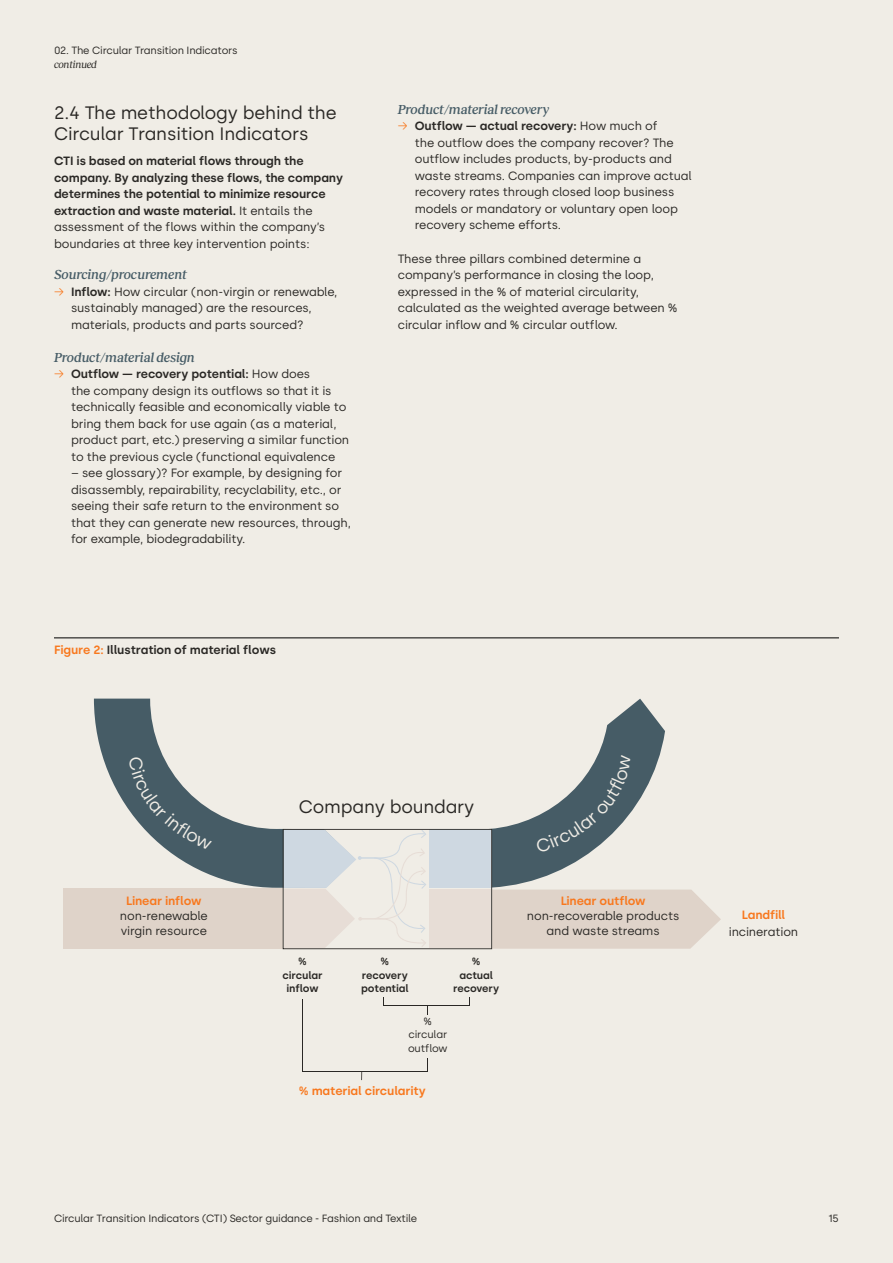
<style>
.page{position:relative;width:893px;height:1263px;background:#f0ede6}
.page>*{position:absolute;margin:0;border:0;box-sizing:border-box;transform-origin:0 0}
.t1{font:18px/21px "Silka";letter-spacing:-.01em;color:#2a2825}
.t2{font:italic 500 13.5px "Reckless";letter-spacing:-.02em;color:#465c66}
.t3{font:12px/16.5px "Silka";letter-spacing:-.01em;color:#2a2825}
.t4{font:600 12px/16.5px "Silka";letter-spacing:-.01em;color:#2a2825}
.t5{font:600 12px "Silka";letter-spacing:-.01em;color:#f8781e}
.t6{font:10.5px/13.5px "Silka";letter-spacing:-.02em;color:#2a2825;text-align:center}
.t7{font:600 10.5px/13.5px "Silka";letter-spacing:-.01em;color:#2a2825;text-align:center}
.t8{font:italic 10.5px "Reckless";letter-spacing:-.03em;color:#2a2825}
.s1{font-weight:400}
.s2{font-weight:300;color:#f8781e}
.s3{font-weight:600}
.s4{color:#f8781e}
</style>
<div class="page">
<hr style="left:54px;top:638px;width:785px;height:1px;background:#000">
<svg style="left:94px;top:699px;width:189px;height:189px"></svg>
<div style="left:63px;top:889px;width:220px;height:60px;background:#dfd3c9"></div>
<hr style="left:384px;top:1005px;width:86px;height:1px;background:#2a2825">
<hr style="left:302px;top:999px;width:1px;height:73px;background:#2a2825">
<svg style="left:427px;top:1058px;width:1px;height:13px"></svg>
<hr style="left:302px;top:1071px;width:126px;height:1px;background:#2a2825">
<svg style="left:128px;top:756px;width:84px;height:94px"></svg>
<svg style="left:283px;top:699px;width:438px;height:250px"></svg>
<p class="t6" style="left:54px;top:44px;width:185px">02. The Circular Transition Indicators</p>
<p class="t8" style="left:54px;top:56px;width:45px">continued</p>
<h1 class="t1" style="left:54px;top:102px;width:284px">2.4 The methodology behind the<br>Circular Transition Indicators</h1>
<p class="t4" style="left:54px;top:153px;width:291px">CTI is based on material flows through the company. By analyzing these flows, the company determines the potential to minimize resource extraction and waste material. <span class="s1">It entails the assessment of the flows within the company’s boundaries at three key intervention points:</span></p>
<p class="t2" style="left:54px;top:265px;width:135px">Sourcing/procurement</p>
<p class="t3" style="left:71px;top:283px;width:268px;text-indent:-17px"><span class="s2">→</span> <span class="s3">Inflow:</span> How circular (non-virgin or renewable, sustainably managed) are the resources, materials, products and parts sourced?</p>
<p class="t2" style="left:54px;top:347px;width:143px">Product/material design</p>
<p class="t3" style="left:71px;top:366px;width:280px;text-indent:-17px"><span class="s2">→</span> <span class="s3">Outflow — recovery potential:</span> How does<br>the company design its outflows so that it is technically feasible and economically viable to bring them back for use again (as a material, product part, etc.) preserving a similar function to the previous cycle (functional equivalence</p>
<p class="t3" style="left:71px;top:465px;width:282px">– see glossary)? For example, by designing for disassembly, repairability, recyclability, etc., or seeing their safe return to the environment so that they can generate new resources, through, for example, biodegradability.</p>
<p class="t4" style="left:54px;top:641px;width:224px"><span class="s4">Figure 2:</span> Illustration of material flows</p>
<p class="t2" style="left:398px;top:100px;width:153px">Product/material recovery</p>
<p class="t3" style="left:415px;top:118px;width:279px;text-indent:-17px"><span class="s2">→</span> <span class="s3">Outflow — actual recovery:</span> How much of<br>the outflow does the company recover? The outflow includes products, by-products and waste streams. Companies can improve actual recovery rates through closed loop business models or mandatory or voluntary open loop recovery scheme efforts.</p>
<p class="t3" style="left:398px;top:250px;width:281px">These three pillars combined determine a company’s performance in closing the loop, expressed in the % of material circularity, calculated as the weighted average between % circular inflow and % circular outflow.</p>
<p class="t5" style="left:126px;top:894px;width:77px">Linear inflow</p>
<p class="t3" style="left:120px;top:909px;width:89px;line-height:15px">non-renewable virgin resource</p>
<h1 class="t1" style="left:299px;top:796px;width:177px">Company boundary</h1>
<p class="t7" style="left:283px;top:955px;width:41px">% circular inflow</p>
<p class="t7" style="left:361px;top:955px;width:49px">% recovery potential</p>
<p class="t7" style="left:453px;top:955px;width:47px">%<br>actual recovery</p>
<p class="t6" style="left:408px;top:1014px;width:41px">% circular outflow</p>
<p class="t5" style="left:299px;top:1084px;width:128px">% material circularity</p>
<p class="t5" style="left:561px;top:894px;width:86px">Linear outflow</p>
<p class="t3" style="left:527px;top:909px;width:154px;line-height:15px;text-align:center">non-recoverable products and waste streams</p>
<p class="t5" style="left:742px;top:908px;width:45px">Landfill</p>
<p class="t3" style="left:729px;top:923px;width:71px">incineration</p>
<p class="t6" style="left:54px;top:1212px;width:365px">Circular Transition Indicators (CTI) Sector guidance - Fashion and Textile</p>
<p class="t6" style="left:828px;top:1212px;width:12px">15</p>
</div>
